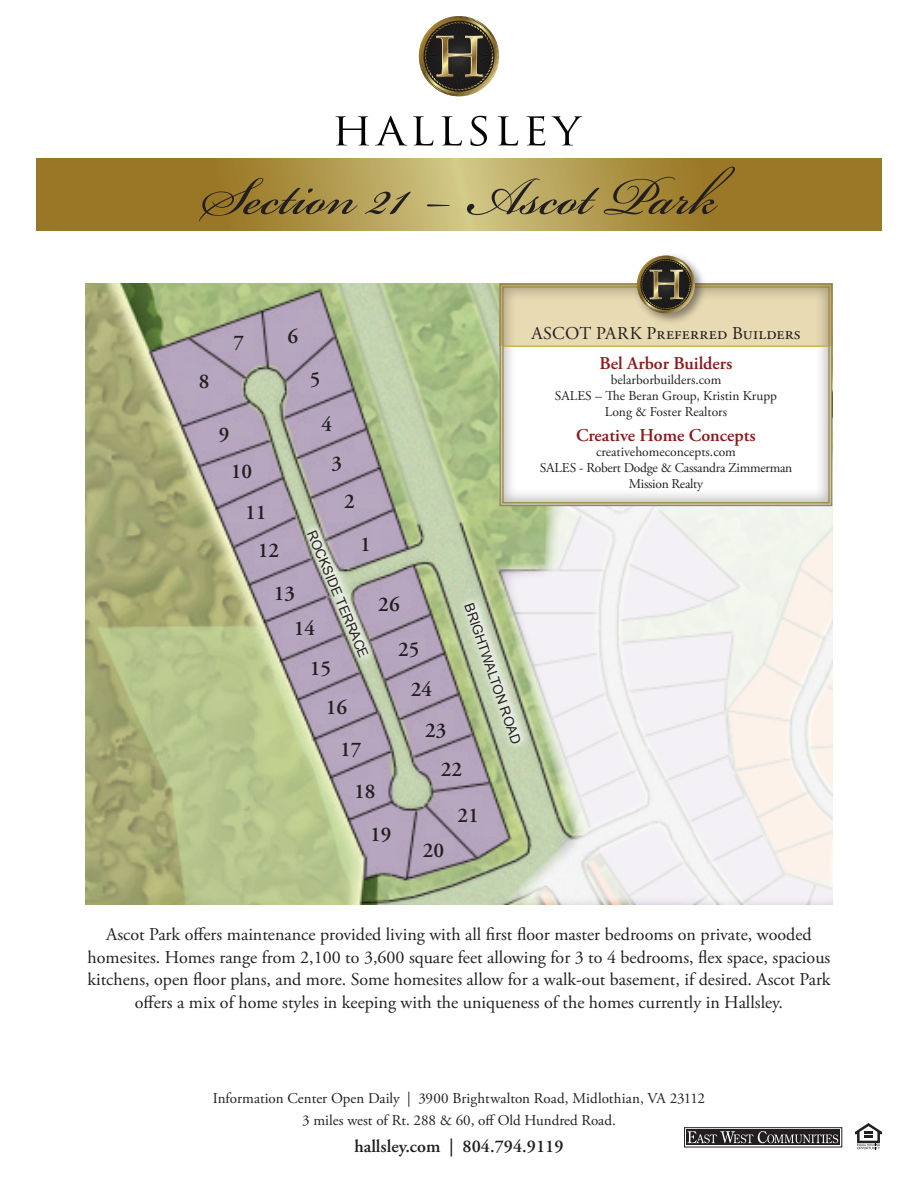
<style>
.page{position:relative;width:918px;height:1188px;background:#fff}
.page>*{position:absolute;margin:0;border:0;box-sizing:border-box;transform-origin:0 0}
.t1{font:82.5px "Bickham Script Std";color:#231f20}
.t2{font:600 21px/46.2px "Adobe Garamond Pro";color:#231f20}
.t3{font:18px/22.5px "Adobe Garamond Pro";color:#231f20;text-align:center}
.t4{font:600 18px "Adobe Garamond Pro";color:#8b171a}
.t5{font:600 18px "Adobe Garamond Pro";color:#231f20}
.t6{font:15px/22.5px "Adobe Garamond Pro";color:#231f20;text-align:center}
.t7{font:13.5px/15.8px "Adobe Garamond Pro";letter-spacing:-.02em;color:#231f20;text-align:center}
.t8{font:13.5px/15.8px "Adobe Garamond Pro";color:#231f20;text-align:center}
.t9{font:13.5px "Arial";color:#231f20}
</style>
<div class="page">
<svg style="left:419px;top:16px;width:80px;height:80px"></svg>
<svg style="left:335px;top:116px;width:248px;height:30px"></svg>
<svg style="left:36px;top:158px;width:846px;height:72px;background:#a98d40"></svg>
<div style="left:684px;top:1127px;width:158px;height:20px;border:1px solid #231f20"></div>
<svg style="left:686px;top:1129px;width:154px;height:16px"></svg>
<svg style="left:688px;top:1131px;width:150px;height:12px;background:#535051"></svg>
<svg style="left:855px;top:1123px;width:27px;height:26px"></svg>
<img style="left:86px;top:284px;width:406px;height:620px">
<svg style="left:452px;top:591px;width:40px;height:165px;background:#b5bea3"></svg>
<svg style="left:295px;top:518px;width:87px;height:153px;background:#b4acb5"></svg>
<svg style="left:492px;top:523px;width:341px;height:382px;fill:#f3f1ed"></svg>
<div style="left:482px;top:265px;width:367px;height:258px;background:#231f20;opacity:.3"></div>
<div style="left:633px;top:252px;width:74px;height:74px;background:#231f20;opacity:.5"></div>
<svg style="left:637px;top:256px;width:58px;height:57px;background:#706750"></svg>
<hr style="left:504px;top:346px;width:324px;height:1px;background:#cbb153">
<h1 class="t1" style="left:201px;top:137px;width:517px">Section 21 – Ascot Park</h1>
<p class="t2" style="left:199px;top:358px;width:12px">8</p>
<p class="t2" style="left:233px;top:319px;width:12px">7</p>
<p class="t2" style="left:287px;top:313px;width:12px">6</p>
<p class="t2" style="left:310px;top:356px;width:12px">5</p>
<p class="t2" style="left:219px;top:411px;width:12px">9</p>
<p class="t2" style="left:231px;top:448px;width:23px">10</p>
<p class="t2" style="left:245px;top:489px;width:23px">11</p>
<p class="t2" style="left:322px;top:401px;width:12px">4</p>
<p class="t2" style="left:331px;top:441px;width:12px">3</p>
<p class="t2" style="left:344px;top:479px;width:12px">2</p>
<p class="t9" style="left:319px;top:528px;width:138px;rotate:67deg">ROCKSIDE TERRACE</p>
<p class="t2" style="left:360px;top:522px;width:12px">1</p>
<p class="t2" style="left:258px;top:527px;width:23px">12</p>
<p class="t2" style="left:274px;top:570px;width:23px">13</p>
<p class="t2" style="left:294px;top:606px;width:23px">14</p>
<p class="t2" style="left:310px;top:645px;width:23px">15</p>
<p class="t2" style="left:326px;top:685px;width:23px">16</p>
<p class="t2" style="left:340px;top:726px;width:23px">17</p>
<p class="t2" style="left:378px;top:581px;width:23px">26</p>
<p class="t2" style="left:398px;top:626px;width:23px">25</p>
<p class="t2" style="left:411px;top:666px;width:23px">24</p>
<p class="t2" style="left:425px;top:707px;width:23px">23</p>
<p class="t9" style="left:477px;top:601px;width:149px;rotate:71deg">BRIGHTWALTON ROAD</p>
<p class="t2" style="left:354px;top:769px;width:23px">18</p>
<p class="t2" style="left:370px;top:812px;width:23px">19</p>
<p class="t2" style="left:457px;top:747px;width:23px;text-indent:-17px">22<br>21</p>
<p class="t2" style="left:423px;top:828px;width:23px">20</p>
<p class="t3" style="left:531px;top:322px;width:271px">ASCOT PARK Preferred Builders</p>
<p class="t4" style="left:600px;top:352px;width:134px">Bel Arbor Builders</p>
<p class="t8" style="left:555px;top:373px;width:224px">belarborbuilders.com<br>SALES – The Beran Group, Kristin Krupp<br>Long &amp; Foster Realtors</p>
<p class="t4" style="left:576px;top:424px;width:181px">Creative Home Concepts</p>
<p class="t7" style="left:540px;top:445px;width:254px">creativehomeconcepts.com<br>SALES - Robert Dodge &amp; Cassandra Zimmerman<br>Mission Realty</p>
<p class="t3" style="left:87px;top:924px;width:745px">Ascot Park offers maintenance provided living with all first floor master bedrooms on private, wooded homesites. Homes range from 2,100 to 3,600 square feet allowing for 3 to 4 bedrooms, flex space, spacious kitchens, open floor plans, and more. Some homesites allow for a walk-out basement, if desired. Ascot Park offers a mix of home styles in keeping with the uniqueness of the homes currently in Hallsley.</p>
<p class="t6" style="left:213px;top:1087px;width:494px">Information Center Open Daily | 3900 Brightwalton Road, Midlothian, VA 23112<br>3 miles west of Rt. 288 &amp; 60, off Old Hundred Road.</p>
<p class="t5" style="left:354px;top:1136px;width:211px">hallsley.com | 804.794.9119</p>
</div>
